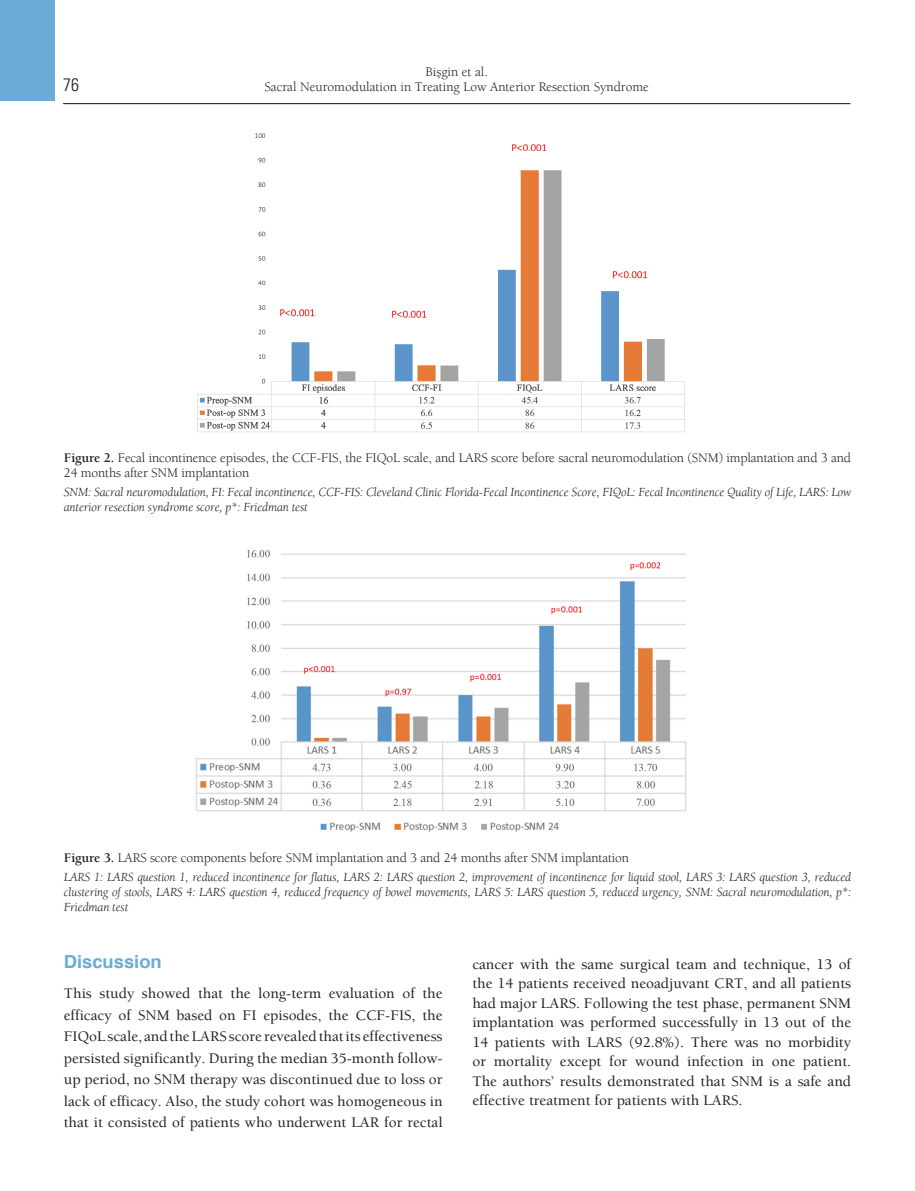
<style>
.page{position:relative;width:915px;height:1191px;background:#fff}
.page>*{position:absolute;margin:0;border:0;box-sizing:border-box;transform-origin:0 0}
.ANA_BASLIK{font:700 18px "Helvetica";color:#6babd5}
.t1{font:18px "Univers Cond Light Tr";color:#231f20}
.YAZI{font:500 15px/19.5px "Berkeley";color:#231f20;text-align:justify}
.RESİM-ALTI{font:13.5px/15px "Berkeley";letter-spacing:-.01em;color:#231f20;text-align:center}
.RESİM-ALTI-2{font:italic 12.75px/15px "Berkeley";letter-spacing:-.01em;color:#231f20}
.s1{font-weight:700}
</style>
<div class="page">
<hr style="left:63px;top:103px;width:787px;height:1px;background:#231f20">
<div style="left:0;top:0;width:55px;height:101px;background:#6babd5"></div>
<img style="left:197px;top:133px;width:488px;height:300px">
<img style="left:195px;top:550px;width:492px;height:282px">
<p class="t1" style="left:63px;top:74px;width:17px">76</p>
<p class="RESİM-ALTI" style="left:264px;top:64px;width:386px">Bişgin et al.<br>Sacral Neuromodulation in Treating Low Anterior Resection Syndrome</p>
<p class="RESİM-ALTI" style="left:64px;top:450px;width:788px;text-align:left"><span class="s1">Figure 2.</span> Fecal incontinence episodes, the CCF-FIS, the FIQoL scale, and LARS score before sacral neuromodulation (SNM) implantation and 3 and<br>24 months after SNM implantation</p>
<p class="RESİM-ALTI-2" style="left:64px;top:485px;width:788px">SNM: Sacral neuromodulation, FI: Fecal incontinence, CCF-FIS: Cleveland Clinic Florida-Fecal Incontinence Score, FIQoL: Fecal Incontinence Quality of Life, LARS: Low anterior resection syndrome score, p*: Friedman test</p>
<p class="RESİM-ALTI" style="left:64px;top:850px;width:566px"><span class="s1">Figure 3.</span> LARS score components before SNM implantation and 3 and 24 months after SNM implantation</p>
<p class="RESİM-ALTI-2" style="left:64px;top:869px;width:788px;text-align:justify">LARS 1: LARS question 1, reduced incontinence for flatus, LARS 2: LARS question 2, improvement of incontinence for liquid stool, LARS 3: LARS question 3, reduced clustering of stools, LARS 4: LARS question 4, reduced frequency of bowel movements, LARS 5: LARS question 5, reduced urgency, SNM: Sacral neuromodulation, p*:<br>Friedman test</p>
<p class="ANA_BASLIK" style="left:64px;top:947px;width:99px">Discussion</p>
<p class="YAZI" style="left:64px;top:982px;width:380px;line-height:21.5px">This study showed that the long-term evaluation of the efficacy of SNM based on FI episodes, the CCF-FIS, the FIQoL scale, and the LARS score revealed that its effectiveness persisted significantly. During the median 35-month follow&shy;up period, no SNM therapy was discontinued due to loss or lack of efficacy. Also, the study cohort was homogeneous in that it consisted of patients who underwent LAR for rectal</p>
<p class="YAZI" style="left:472px;top:954px;width:380px">cancer with the same surgical team and technique, 13 of the 14 patients received neoadjuvant CRT, and all patients had major LARS. Following the test phase, permanent SNM implantation was performed successfully in 13 out of the 14 patients with LARS (92.8%). There was no morbidity or mortality except for wound infection in one patient.<br>The authors’ results demonstrated that SNM is a safe and effective treatment for patients with LARS.</p>
</div>
